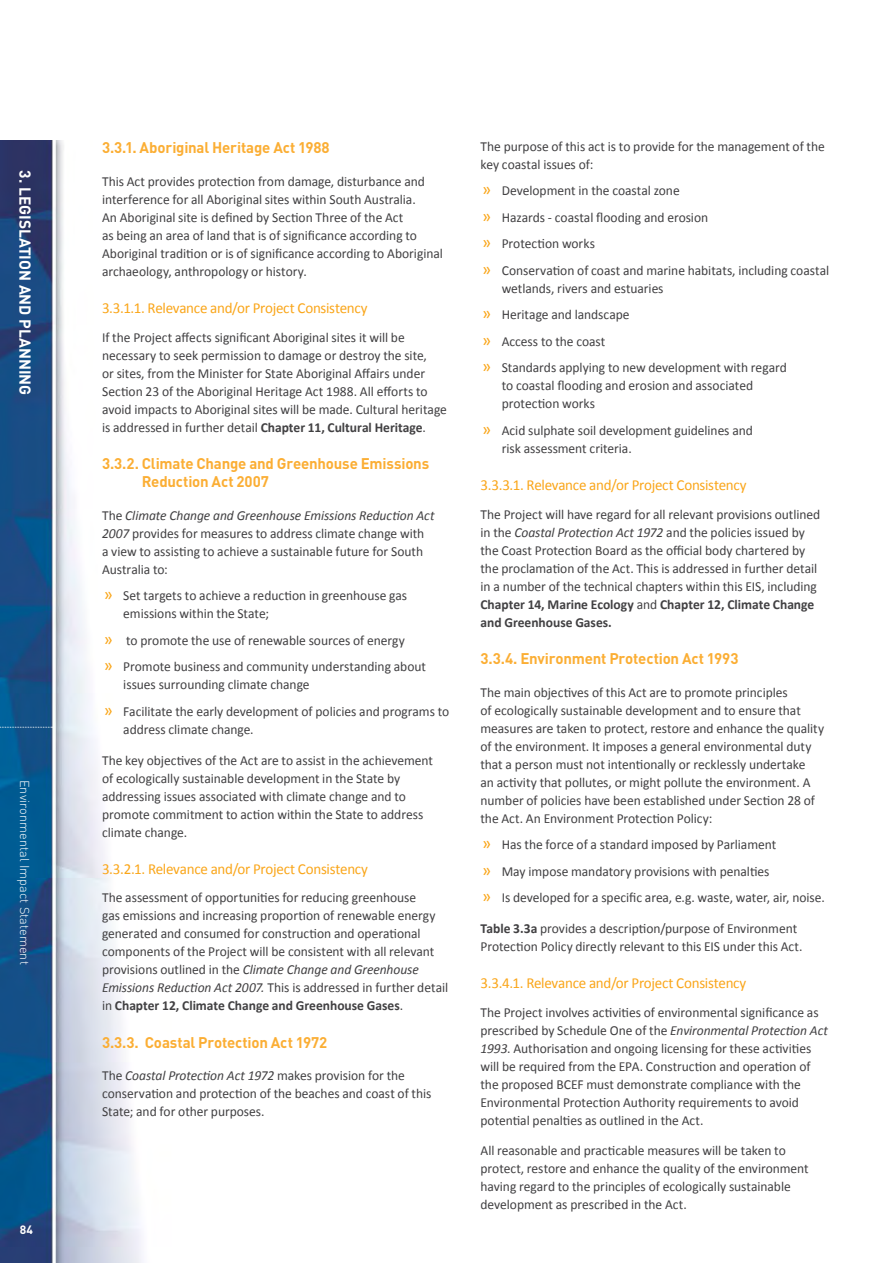
<style>
.page{position:relative;width:893px;height:1263px;background:#fff}
.page>*{position:absolute;margin:0;border:0;box-sizing:border-box;transform-origin:0 0}
.t1{font:700 15.75px "DIN";color:#fff}
.t2{font:15.3px "Calibri";letter-spacing:-.02em;color:#faa61a}
.t3{font:700 15.3px/18px "DIN";letter-spacing:-.015em;color:#fbae34}
.Body{font:13.8px/18px "Calibri";letter-spacing:-.005em;color:#414042}
.t4{font:300 12.75px "DIN";color:#fff}
.t5{font:700 12px "DIN";color:#fff}
.s1{font-weight:700}
.s2{font-style:italic}
.s3{font-size:18px;color:#faa61a}
</style>
<div class="page">
<img style="left:0;top:140px;width:142px;height:1123px">
<svg style="left:0;top:727px;width:53px;height:1px"></svg>
<p class="t1" style="left:36px;top:170px;width:226px;rotate:90deg">3. LEGISLATION AND PLANNING</p>
<p class="t4" style="left:33px;top:780px;width:186px;rotate:90deg">Environmental Impact Statement</p>
<p class="t5" style="left:20px;top:1221px;width:15px">84</p>
<p class="t3" style="left:102px;top:138px;width:229px">3.3.1. Aboriginal Heritage Act 1988</p>
<p class="Body" style="left:102px;top:172px;width:342px">This Act provides protection from damage, disturbance and interference for all Aboriginal sites within South Australia.<br>An Aboriginal site is defined by Section Three of the Act<br>as being an area of land that is of significance according to Aboriginal tradition or is of significance according to Aboriginal archaeology, anthropology or history.</p>
<p class="t2" style="left:102px;top:298px;width:267px">3.3.1.1. Relevance and/or Project Consistency</p>
<p class="Body" style="left:102px;top:328px;width:346px">If the Project affects significant Aboriginal sites it will be necessary to seek permission to damage or destroy the site,<br>or sites, from the Minister for State Aboriginal Affairs under Section 23 of the Aboriginal Heritage Act 1988. All efforts to avoid impacts to Aboriginal sites will be made. Cultural heritage is addressed in further detail <span class="s1">Chapter 11, Cultural Heritage</span>.</p>
<p class="t3" style="left:142px;top:454px;width:289px;text-indent:-40px">3.3.2. Climate Change and Greenhouse Emissions<br>Reduction Act 2007</p>
<p class="Body" style="left:102px;top:506px;width:334px">The <span class="s2">Climate Change and Greenhouse Emissions Reduction Act 2007</span> provides for measures to address climate change with<br>a view to assisting to achieve a sustainable future for South Australia to:</p>
<p class="Body" style="left:123px;top:587px;width:285px;text-indent:-20px"><span class="s3">»</span> Set targets to achieve a reduction in greenhouse gas emissions within the State;</p>
<p class="Body" style="left:104px;top:631px;width:303px"><span class="s3">»</span> to promote the use of renewable sources of energy</p>
<p class="Body" style="left:123px;top:658px;width:304px;text-indent:-20px"><span class="s3">»</span> Promote business and community understanding about issues surrounding climate change</p>
<p class="Body" style="left:123px;top:702px;width:327px;text-indent:-20px"><span class="s3">»</span> Facilitate the early development of policies and programs to address climate change.</p>
<p class="Body" style="left:102px;top:751px;width:332px">The key objectives of the Act are to assist in the achievement of ecologically sustainable development in the State by addressing issues associated with climate change and to promote commitment to action within the State to address climate change.</p>
<p class="t2" style="left:102px;top:859px;width:268px">3.3.2.1. Relevance and/or Project Consistency</p>
<p class="Body" style="left:102px;top:889px;width:348px">The assessment of opportunities for reducing greenhouse<br>gas emissions and increasing proportion of renewable energy generated and consumed for construction and operational components of the Project will be consistent with all relevant provisions outlined in the <span class="s2">Climate Change and Greenhouse Emissions Reduction Act 2007.</span> This is addressed in further detail in <span class="s1">Chapter 12, Climate Change and Greenhouse Gases</span>.</p>
<p class="t3" style="left:102px;top:1032px;width:227px">3.3.3. Coastal Protection Act 1972</p>
<p class="Body" style="left:102px;top:1067px;width:331px">The <span class="s2">Coastal Protection Act 1972</span> makes provision for the conservation and protection of the beaches and coast of this<br>State; and for other purposes.</p>
<p class="Body" style="left:480px;top:137px;width:346px">The purpose of this act is to provide for the management of the key coastal issues of:</p>
<p class="Body" style="left:482px;top:182px;width:199px"><span class="s3">»</span> Development in the coastal zone</p>
<p class="Body" style="left:482px;top:208px;width:227px"><span class="s3">»</span> Hazards - coastal flooding and erosion</p>
<p class="Body" style="left:482px;top:235px;width:114px"><span class="s3">»</span> Protection works</p>
<p class="Body" style="left:502px;top:261px;width:329px;text-indent:-20px"><span class="s3">»</span> Conservation of coast and marine habitats, including coastal wetlands, rivers and estuaries</p>
<p class="Body" style="left:482px;top:306px;width:149px"><span class="s3">»</span> Heritage and landscape</p>
<p class="Body" style="left:482px;top:332px;width:125px"><span class="s3">»</span> Access to the coast</p>
<p class="Body" style="left:502px;top:359px;width:287px;text-indent:-20px"><span class="s3">»</span> Standards applying to new development with regard to coastal flooding and erosion and associated protection works</p>
<p class="Body" style="left:502px;top:421px;width:253px;text-indent:-20px"><span class="s3">»</span> Acid sulphate soil development guidelines and risk assessment criteria.</p>
<p class="t2" style="left:480px;top:475px;width:268px">3.3.3.1. Relevance and/or Project Consistency</p>
<p class="Body" style="left:480px;top:505px;width:341px">The Project will have regard for all relevant provisions outlined in the <span class="s2">Coastal Protection Act 1972</span> and the policies issued by the Coast Protection Board as the official body chartered by the proclamation of the Act. This is addressed in further detail in a number of the technical chapters within this EIS, including <span class="s1">Chapter 14, Marine Ecology</span> and <span class="s1">Chapter 12, Climate Change and Greenhouse Gases.</span></p>
<p class="t3" style="left:480px;top:648px;width:259px">3.3.4. Environment Protection Act 1993</p>
<p class="Body" style="left:480px;top:683px;width:345px">The main objectives of this Act are to promote principles<br>of ecologically sustainable development and to ensure that measures are taken to protect, restore and enhance the quality of the environment. It imposes a general environmental duty that a person must not intentionally or recklessly undertake<br>an activity that pollutes, or might pollute the environment. A number of policies have been established under Section 28 of the Act. An Environment Protection Policy:</p>
<p class="Body" style="left:482px;top:835px;width:296px"><span class="s3">»</span> Has the force of a standard imposed by Parliament</p>
<p class="Body" style="left:482px;top:862px;width:289px"><span class="s3">»</span> May impose mandatory provisions with penalties</p>
<p class="Body" style="left:482px;top:888px;width:344px"><span class="s3">»</span> Is developed for a specific area, e.g. waste, water, air, noise.</p>
<p class="Body" style="left:480px;top:919px;width:323px"><span class="s1">Table 3.3a</span> provides a description/purpose of Environment<br>Protection Policy directly relevant to this EIS under this Act.</p>
<p class="t2" style="left:480px;top:973px;width:267px">3.3.4.1. Relevance and/or Project Consistency</p>
<p class="Body" style="left:480px;top:1003px;width:349px">The Project involves activities of environmental significance as prescribed by Schedule One of the <span class="s2">Environmental Protection Act 1993</span>. Authorisation and ongoing licensing for these activities will be required from the EPA. Construction and operation of the proposed BCEF must demonstrate compliance with the Environmental Protection Authority requirements to avoid potential penalties as outlined in the Act.</p>
<p class="Body" style="left:480px;top:1142px;width:330px">All reasonable and practicable measures will be taken to protect, restore and enhance the quality of the environment having regard to the principles of ecologically sustainable development as prescribed in the Act.</p>
</div>
